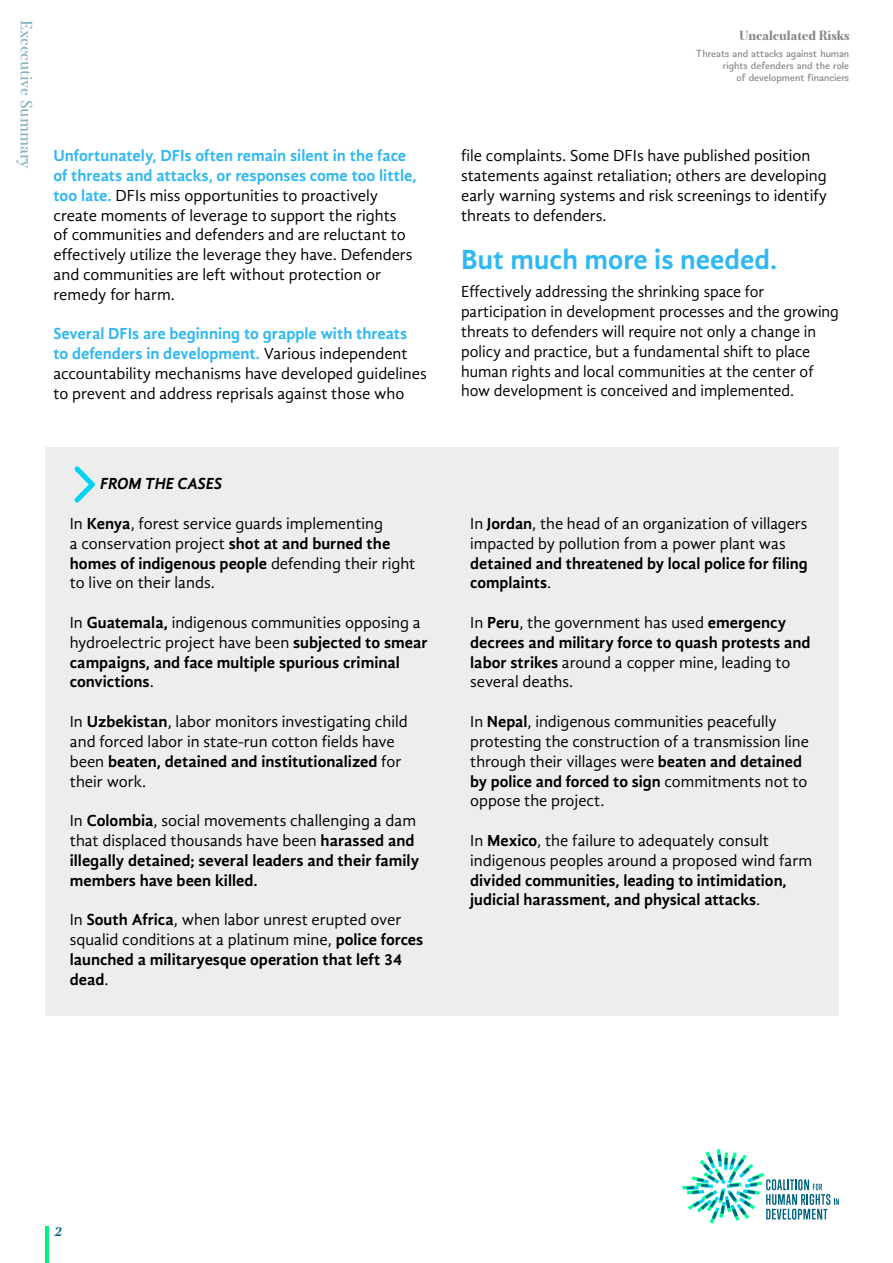
<style>
.page{position:relative;width:893px;height:1263px;background:#fff}
.page>*{position:absolute;margin:0;border:0;box-sizing:border-box;transform-origin:0 0}
.t1{font:700 28.5px "Gandhi Sans";color:#2fb8f2}
.t2{font:16.5px/19.8px "Gandhi Sans";color:#000}
.t3{font:700 16.5px/19.8px "Gandhi Sans";color:#000}
.t4{font:500 16.5px "Biblioteca";color:#00637f}
.t5{font:italic 700 16.5px "Gandhi Sans";color:#000;scale:.96 1}
.t6{font:800 13.5px "Biblioteca";letter-spacing:-.005em;color:#898787}
.t7{font:italic 700 13.5px "Gandhi Serif";color:#00637f}
.t8{font:600 10.5px/12px "Biblioteca Sans";color:#898787;text-align:right}
.s1{font-weight:700;color:#2fb8f2}
.s2{font-weight:700}
.s3{font-weight:400}
</style>
<div class="page">
<hr style="left:45px;top:1226px;width:3px;height:37px;background:#00f081">
<div style="left:46px;top:447px;width:793px;height:568px;background:#ededed"></div>
<svg style="left:74px;top:466px;width:21px;height:37px"></svg>
<svg style="left:682px;top:1149px;width:157px;height:74px"></svg>
<p class="t4" style="left:36px;top:20px;width:150px;rotate:90deg">Excecutive Summary</p>
<p class="t2" style="left:53px;top:146px;width:365px"><span class="s1">Unfortunately, DFIs often remain silent in the face of threats and attacks, or responses come too little, too late.</span> DFIs miss opportunities to proactively create moments of leverage to support the rights<br>of communities and defenders and are reluctant to effectively utilize the leverage they have. Defenders and communities are left without protection or remedy for harm.</p>
<p class="t2" style="left:53px;top:324px;width:375px"><span class="s1">Several DFIs are beginning to grapple with threats<br>to defenders in development.</span> Various independent accountability mechanisms have developed guidelines to prevent and address reprisals against those who</p>
<p class="t5" style="left:100px;top:474px;width:128px">FROM THE CASES</p>
<p class="t2" style="left:70px;top:514px;width:347px">In <span class="s2">Kenya</span>, forest service guards implementing<br>a conservation project <span class="s2">shot at and burned the homes of indigenous people</span> defending their right to live on their lands.</p>
<p class="t3" style="left:70px;top:612px;width:359px"><span class="s3">In</span> Guatemala, <span class="s3">indigenous communities opposing a hydroelectric project have been</span> subjected to smear campaigns, and face multiple spurious criminal convictions<span class="s3">.</span></p>
<p class="t2" style="left:70px;top:712px;width:340px">In <span class="s2">Uzbekistan</span>, labor monitors investigating child and forced labor in state-run cotton fields have been <span class="s2">beaten, detained and institutionalized</span> for their work.</p>
<p class="t3" style="left:70px;top:810px;width:351px"><span class="s3">In</span> Colombia<span class="s3">, social movements challenging a dam that displaced thousands have been</span> harassed and illegally detained; several leaders and their family members have been killed.</p>
<p class="t3" style="left:70px;top:909px;width:355px"><span class="s3">In</span> South Africa<span class="s3">, when labor unrest erupted over squalid conditions at a platinum mine,</span> police forces launched a militaryesque operation that left 34 dead<span class="s3">.</span></p>
<p class="t6" style="left:739px;top:28px;width:112px">Uncalculated Risks</p>
<p class="t8" style="left:696px;top:48px;width:155px">Threats and attacks against human rights defenders and the role<br>of development financiers</p>
<p class="t2" style="left:461px;top:146px;width:367px">file complaints. Some DFIs have published position statements against retaliation; others are developing early warning systems and risk screenings to identify threats to defenders.</p>
<h1 class="t1" style="left:461px;top:243px;width:318px">But much more is needed.</h1>
<p class="t2" style="left:461px;top:282px;width:379px">Effectively addressing the shrinking space for participation in development processes and the growing threats to defenders will require not only a change in policy and practice, but a fundamental shift to place human rights and local communities at the center of how development is conceived and implemented.</p>
<p class="t2" style="left:470px;top:514px;width:339px">In <span class="s2">Jordan</span>, the head of an organization of villagers impacted by pollution from a power plant was</p>
<p class="t3" style="left:470px;top:553px;width:339px">detained and threatened by local police for filing complaints<span class="s3">.</span></p>
<p class="t3" style="left:470px;top:612px;width:342px"><span class="s3">In</span> Peru<span class="s3">, the government has used</span> emergency decrees and military force to quash protests and labor strikes <span class="s3">around a copper mine, leading to several deaths.</span></p>
<p class="t2" style="left:470px;top:712px;width:340px">In <span class="s2">Nepal</span>, indigenous communities peacefully protesting the construction of a transmission line through their villages were <span class="s2">beaten and detained by police and forced to sign</span> commitments not to oppose the project.</p>
<p class="t2" style="left:470px;top:830px;width:343px">In <span class="s2">Mexico</span>, the failure to adequately consult indigenous peoples around a proposed wind farm</p>
<p class="t3" style="left:470px;top:870px;width:318px">divided communities, leading to intimidation, judicial harassment, and physical attacks<span class="s3">.</span></p>
<p class="t7" style="left:55px;top:1224px;width:9px">2</p>
</div>
